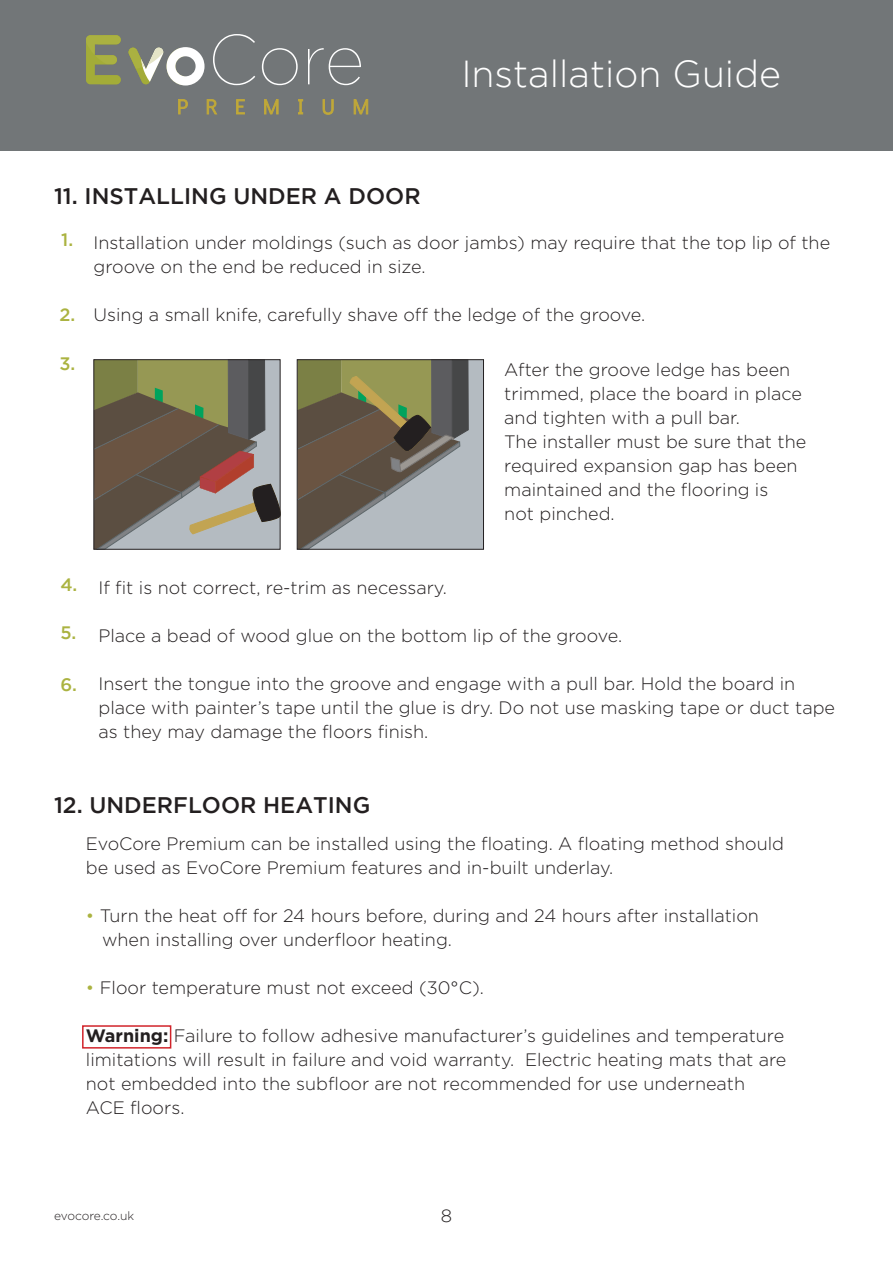
<style>
.page{position:relative;width:893px;height:1263px;background:#fff}
.page>*{position:absolute;margin:0;border:0;box-sizing:border-box;transform-origin:0 0}
.t1{font:300 37.5px "Gotham";color:#fff}
.t2{font:500 22.5px "Gotham";color:#231f20}
.t3{font:300 18px/24px "Gotham";color:#231f20}
.t4{font:500 18px "Gotham";color:#abb341}
.t5{font:300 18px "Gotham";color:#231f20}
.t6{font:300 12px "Gotham";letter-spacing:-.015em;color:#231f20}
.s1{color:#abb341}
.s2{font-weight:700}
</style>
<div class="page">
<div style="left:0;top:0;width:893px;height:151px;background:#727678"></div>
<svg style="left:86px;top:35px;width:35px;height:49px"></svg>
<svg style="left:128px;top:47px;width:77px;height:39px"></svg>
<svg style="left:213px;top:34px;width:42px;height:51px"></svg>
<svg style="left:262px;top:48px;width:36px;height:37px"></svg>
<svg style="left:308px;top:48px;width:53px;height:37px"></svg>
<svg style="left:178px;top:99px;width:10px;height:15px"></svg>
<svg style="left:207px;top:99px;width:10px;height:15px"></svg>
<svg style="left:236px;top:99px;width:9px;height:15px"></svg>
<svg style="left:264px;top:99px;width:15px;height:15px"></svg>
<svg style="left:298px;top:99px;width:5px;height:15px"></svg>
<svg style="left:323px;top:99px;width:11px;height:16px"></svg>
<svg style="left:354px;top:99px;width:14px;height:15px"></svg>
<svg style="left:93px;top:359px;width:188px;height:190px;background:#807967"></svg>
<div style="left:94px;top:359px;width:186px;height:190px;border:1px solid #231f20"></div>
<svg style="left:297px;top:359px;width:186px;height:190px;background:#817f70"></svg>
<div style="left:82px;top:1025px;width:89px;height:23px;border:2px solid #d1232a"></div>
<p class="t1" style="left:461px;top:53px;width:321px">Installation Guide</p>
<p class="t2" style="left:54px;top:183px;width:368px">11. INSTALLING UNDER A DOOR</p>
<p class="t3" style="left:94px;top:231px;width:738px">Installation under moldings (such as door jambs) may require that the top lip of the groove on the end be reduced in size.</p>
<p class="t3" style="left:94px;top:303px;width:553px">Using a small knife, carefully shave off the ledge of the groove.</p>
<p class="t4" style="left:61px;top:230px;width:13px">1.</p>
<p class="t4" style="left:60px;top:305px;width:17px">2.</p>
<p class="t4" style="left:60px;top:353px;width:17px">3.</p>
<p class="t3" style="left:504px;top:357px;width:303px">After the groove ledge has been trimmed, place the board in place and tighten with a pull bar.<br>The installer must be sure that the required expansion gap has been maintained and the flooring is<br>not pinched.</p>
<p class="t4" style="left:60px;top:574px;width:19px">4.</p>
<p class="t4" style="left:60px;top:623px;width:18px">5.</p>
<p class="t4" style="left:60px;top:675px;width:18px">6.</p>
<p class="t3" style="left:98px;top:575px;width:350px">If fit is not correct, re-trim as necessary.</p>
<p class="t3" style="left:98px;top:623px;width:525px">Place a bead of wood glue on the bottom lip of the groove.</p>
<p class="t3" style="left:98px;top:671px;width:738px">Insert the tongue into the groove and engage with a pull bar. Hold the board in place with painter’s tape until the glue is dry. Do not use masking tape or duct tape as they may damage the floors finish.</p>
<p class="t2" style="left:54px;top:792px;width:318px">12. UNDERFLOOR HEATING</p>
<p class="t3" style="left:86px;top:831px;width:700px">EvoCore Premium can be installed using the floating. A floating method should be used as EvoCore Premium features and in-built underlay.</p>
<p class="t3" style="left:102px;top:903px;width:658px;text-indent:-16px"><span class="s1">•</span> Turn the heat off for 24 hours before, during and 24 hours after installation when installing over underfloor heating.</p>
<p class="t3" style="left:86px;top:975px;width:399px"><span class="s1">•</span> Floor temperature must not exceed (30°C).</p>
<p class="t3" style="left:86px;top:1023px;width:702px"><span class="s2">Warning:</span> Failure to follow adhesive manufacturer’s guidelines and temperature limitations will result in failure and void warranty. Electric heating mats that are not embedded into the subfloor are not recommended for use underneath ACE floors.</p>
<p class="t6" style="left:54px;top:1209px;width:82px">evocore.co.uk</p>
<p class="t5" style="left:441px;top:1206px;width:13px">8</p>
</div>
